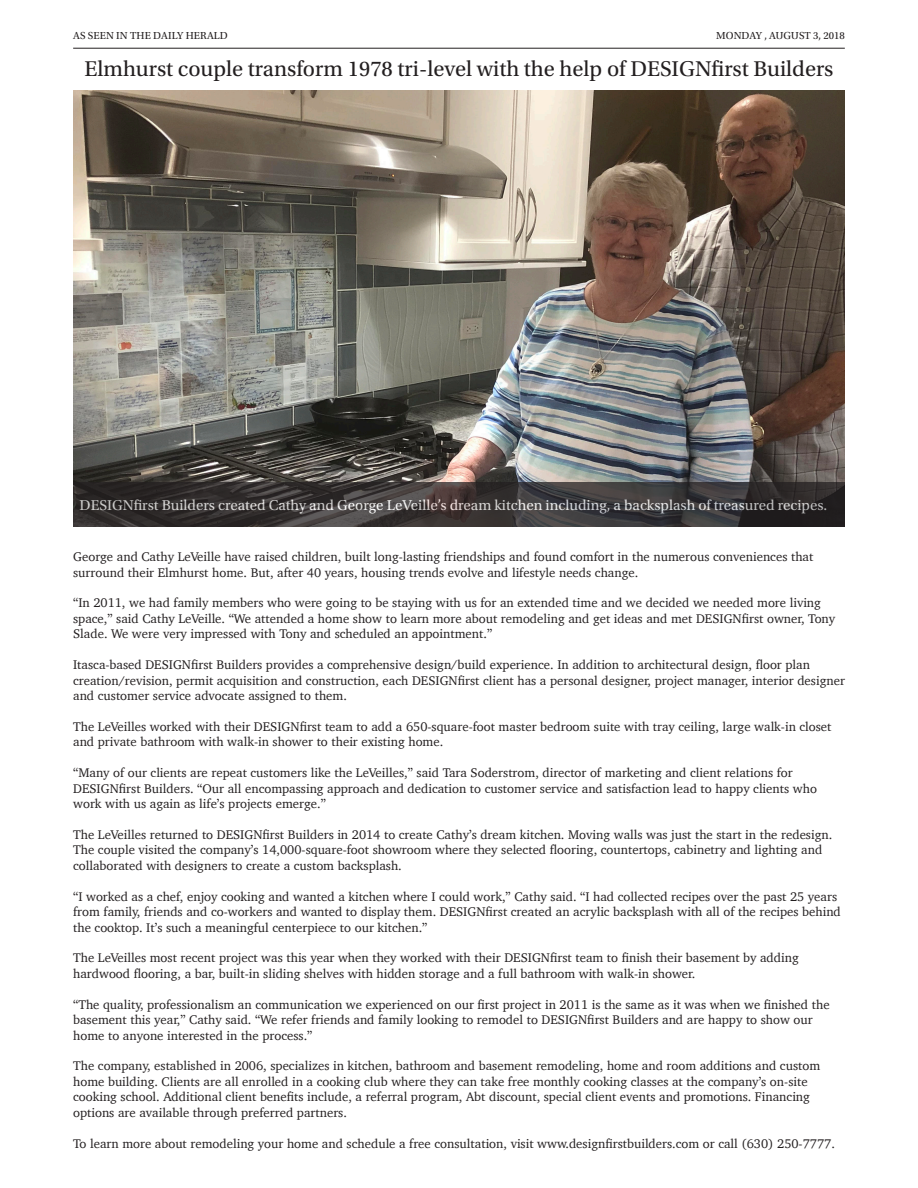
<style>
.page{position:relative;width:918px;height:1188px;background:#fff}
.page>*{position:absolute;margin:0;border:0;box-sizing:border-box;transform-origin:0 0}
.t1{font:22.5px "Utopia Std";color:#231f20}
.t2{font:15px "Utopia Std";color:#fff}
.t3{font:12.9px/15.5px "Charter";color:#231f20}
.t4{font:10.65px "Utopia Std";letter-spacing:.01em;color:#231f20}
</style>
<div class="page">
<hr style="left:73px;top:48px;width:772px;height:1px;background:#231f20">
<img style="left:73px;top:90px;width:772px;height:392px">
<svg style="left:73px;top:482px;width:772px;height:44px;background:#373333"></svg>
<p class="t4" style="left:73px;top:30px;width:156px">AS SEEN IN THE DAILY HERALD</p>
<p class="t4" style="left:716px;top:30px;width:130px">MONDAY , AUGUST 3, 2018</p>
<p class="t1" style="left:84px;top:56px;width:751px">Elmhurst couple transform 1978 tri-level with the help of DESIGNfirst Builders</p>
<p class="t2" style="left:80px;top:497px;width:749px">DESIGNfirst Builders created Cathy and George LeVeille’s dream kitchen including, a backsplash of treasured recipes.</p>
<p class="t3" style="left:73px;top:549px;width:742px">George and Cathy LeVeille have raised children, built long-lasting friendships and found comfort in the numerous conveniences that surround their Elmhurst home. But, after 40 years, housing trends evolve and lifestyle needs change.</p>
<p class="t3" style="left:73px;top:595px;width:764px">“In 2011, we had family members who were going to be staying with us for an extended time and we decided we needed more living space,” said Cathy LeVeille. “We attended a home show to learn more about remodeling and get ideas and met DESIGNfirst owner, Tony<br>Slade. We were very impressed with Tony and scheduled an appointment.”</p>
<p class="t3" style="left:73px;top:657px;width:773px">Itasca-based DESIGNfirst Builders provides a comprehensive design/build experience. In addition to architectural design, floor plan creation/revision, permit acquisition and construction, each DESIGNfirst client has a personal designer, project manager, interior designer and customer service advocate assigned to them.</p>
<p class="t3" style="left:73px;top:719px;width:760px">The LeVeilles worked with their DESIGNfirst team to add a 650-square-foot master bedroom suite with tray ceiling, large walk-in closet and private bathroom with walk-in shower to their existing home.</p>
<p class="t3" style="left:73px;top:765px;width:745px">“Many of our clients are repeat customers like the LeVeilles,” said Tara Soderstrom, director of marketing and client relations for<br>DESIGNfirst Builders. “Our all encompassing approach and dedication to customer service and satisfaction lead to happy clients who work with us again as life’s projects emerge.”</p>
<p class="t3" style="left:73px;top:827px;width:761px">The LeVeilles returned to DESIGNfirst Builders in 2014 to create Cathy’s dream kitchen. Moving walls was just the start in the redesign.<br>The couple visited the company’s 14,000-square-foot showroom where they selected flooring, countertops, cabinetry and lighting and collaborated with designers to create a custom backsplash.</p>
<p class="t3" style="left:73px;top:888px;width:769px">“I worked as a chef, enjoy cooking and wanted a kitchen where I could work,” Cathy said. “I had collected recipes over the past 25 years from family, friends and co-workers and wanted to display them. DESIGNfirst created an acrylic backsplash with all of the recipes behind the cooktop. It’s such a meaningful centerpiece to our kitchen.”</p>
<p class="t3" style="left:73px;top:950px;width:727px">The LeVeilles most recent project was this year when they worked with their DESIGNfirst team to finish their basement by adding hardwood flooring, a bar, built-in sliding shelves with hidden storage and a full bathroom with walk-in shower.</p>
<p class="t3" style="left:73px;top:996px;width:758px">“The quality, professionalism an communication we experienced on our first project in 2011 is the same as it was when we finished the basement this year,” Cathy said. “We refer friends and family looking to remodel to DESIGNfirst Builders and are happy to show our home to anyone interested in the process.”</p>
<p class="t3" style="left:73px;top:1058px;width:749px">The company, established in 2006, specializes in kitchen, bathroom and basement remodeling, home and room additions and custom home building. Clients are all enrolled in a cooking club where they can take free monthly cooking classes at the company’s on-site cooking school. Additional client benefits include, a referral program, Abt discount, special client events and promotions. Financing options are available through preferred partners.</p>
<p class="t3" style="left:73px;top:1135px;width:763px">To learn more about remodeling your home and schedule a free consultation, visit www.designfirstbuilders.com or call (630) 250-7777.</p>
</div>
